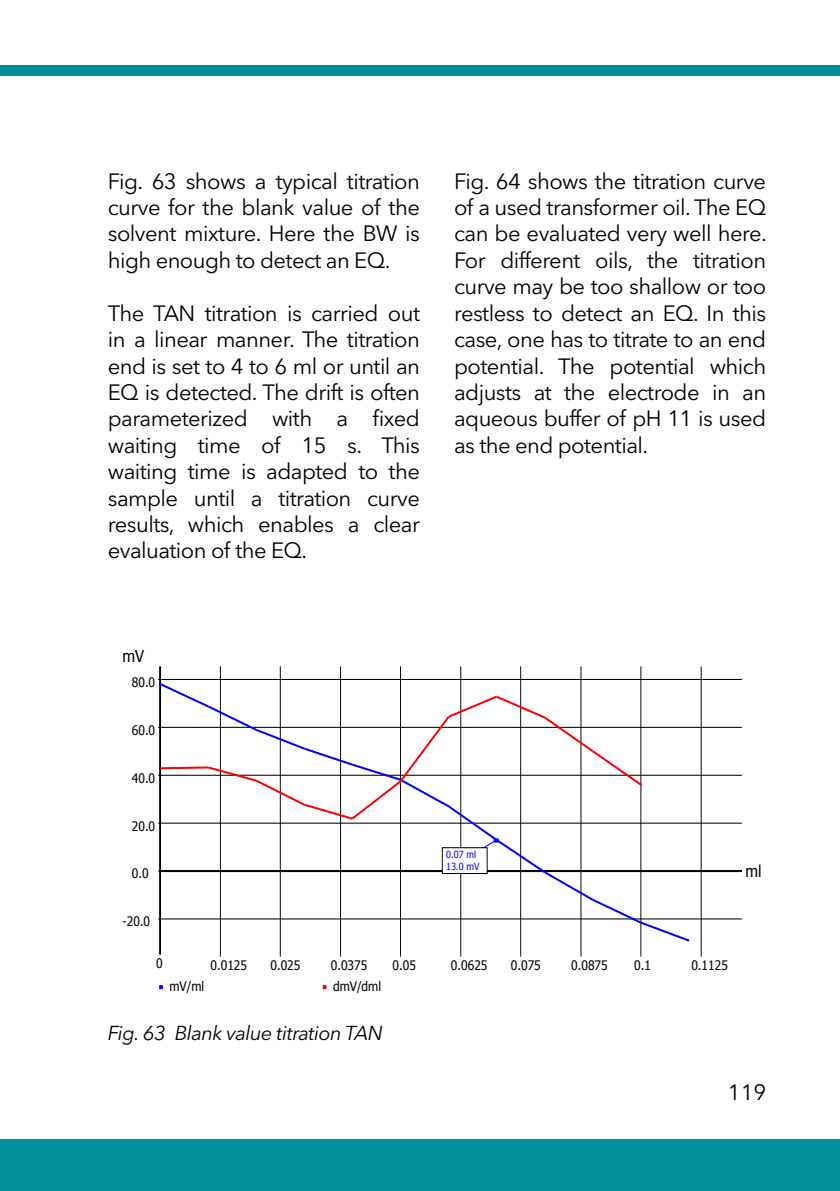
<style>
.page{position:relative;width:840px;height:1191px;background:#fff}
.page>*{position:absolute;margin:0;border:0;box-sizing:border-box;transform-origin:0 0}
.t1{font:22px/26.4px "Avenir Next LT Pro";letter-spacing:-.025em;color:#000;text-align:justify}
.t2{font:italic 20px "Avenir Next LT Pro";letter-spacing:-.025em;color:#000}
.t3{font:16.4px "Tahoma";color:#000;scale:.92 1}
.t4{font:13px "Tahoma";color:#000;scale:.92 1}
.t5{font:9.8px/11.8px "Tahoma";color:#00f;scale:.92 1}
</style>
<div class="page">
<hr style="left:160px;top:870px;width:581px;height:2px;background:#000">
<hr style="left:159px;top:666px;width:2px;height:288px;background:#000">
<hr style="left:220px;top:666px;width:1px;height:288px;background:#000">
<hr style="left:280px;top:666px;width:1px;height:288px;background:#000">
<hr style="left:340px;top:666px;width:1px;height:288px;background:#000">
<hr style="left:400px;top:666px;width:1px;height:288px;background:#000">
<hr style="left:460px;top:666px;width:1px;height:288px;background:#000">
<hr style="left:520px;top:666px;width:1px;height:288px;background:#000">
<hr style="left:580px;top:666px;width:1px;height:288px;background:#000">
<hr style="left:640px;top:666px;width:1px;height:288px;background:#000">
<hr style="left:700px;top:666px;width:1px;height:288px;background:#000">
<hr style="left:160px;top:822px;width:581px;height:1px;background:#000">
<hr style="left:160px;top:775px;width:581px;height:1px;background:#000">
<hr style="left:160px;top:727px;width:581px;height:1px;background:#000">
<hr style="left:160px;top:679px;width:581px;height:1px;background:#000">
<hr style="left:160px;top:918px;width:581px;height:1px;background:#000">
<svg style="left:159px;top:985px;width:4px;height:4px"></svg>
<svg style="left:322px;top:985px;width:4px;height:4px"></svg>
<svg style="left:158px;top:679px;width:533px;height:264px"></svg>
<div style="left:442px;top:847px;width:45px;height:26px;background:#fff"></div>
<div style="left:441px;top:847px;width:46px;height:27px;border:1px solid #000"></div>
<div style="left:0;top:1139px;width:839px;height:52px;background:#008f9d"></div>
<div style="left:0;top:65px;width:839px;height:11px;background:#008f9d"></div>
<p class="t1" style="left:108px;top:168px;width:313px">Fig. 63 shows a typical titration curve for the blank value of the solvent mixture. Here the BW is high enough to detect an EQ.</p>
<p class="t1" style="left:108px;top:300px;width:313px">The TAN titration is carried out in a linear manner. The titration end is set to 4 to 6 ml or until an EQ is detected. The drift is often parameterized with a fixed waiting time of 15 s. This waiting time is adapted to the sample until a titration curve results, which enables a clear evaluation of the EQ.</p>
<p class="t1" style="left:454px;top:168px;width:314px">Fig. 64 shows the titration curve of a used transformer oil. The EQ can be evaluated very well here.<br>For different oils, the titration curve may be too shallow or too restless to detect an EQ. In this case, one has to titrate to an end potential. The potential which adjusts at the electrode in an aqueous buffer of pH 11 is used as the end potential.</p>
<p class="t3" style="left:122px;top:645px;width:25px">mV</p>
<p class="t4" style="left:132px;top:673px;width:27px">80.0</p>
<p class="t4" style="left:132px;top:721px;width:27px">60.0</p>
<p class="t4" style="left:132px;top:769px;width:27px">40.0</p>
<p class="t4" style="left:132px;top:817px;width:27px">20.0</p>
<p class="t4" style="left:132px;top:865px;width:20px">0.0</p>
<p class="t4" style="left:122px;top:913px;width:32px">-20.0</p>
<p class="t5" style="left:446px;top:849px;width:38px">0.07 ml<br>13.0 mV</p>
<p class="t3" style="left:745px;top:860px;width:19px">ml</p>
<p class="t4" style="left:156px;top:954px;width:9px">0</p>
<p class="t4" style="left:210px;top:956px;width:41px">0.0125</p>
<p class="t4" style="left:270px;top:956px;width:34px">0.025</p>
<p class="t4" style="left:330px;top:956px;width:41px">0.0375</p>
<p class="t4" style="left:392px;top:956px;width:27px">0.05</p>
<p class="t4" style="left:450px;top:956px;width:41px">0.0625</p>
<p class="t4" style="left:510px;top:956px;width:34px">0.075</p>
<p class="t4" style="left:571px;top:956px;width:41px">0.0875</p>
<p class="t4" style="left:633px;top:956px;width:20px">0.1</p>
<p class="t4" style="left:691px;top:956px;width:41px">0.1125</p>
<p class="t4" style="left:169px;top:978px;width:39px">mV/ml</p>
<p class="t4" style="left:333px;top:978px;width:54px">dmV/dml</p>
<p class="t2" style="left:108px;top:1021px;width:276px">Fig. 63 Blank value titration TAN</p>
<p class="t1" style="left:727px;top:1079px;width:40px">119</p>
</div>
